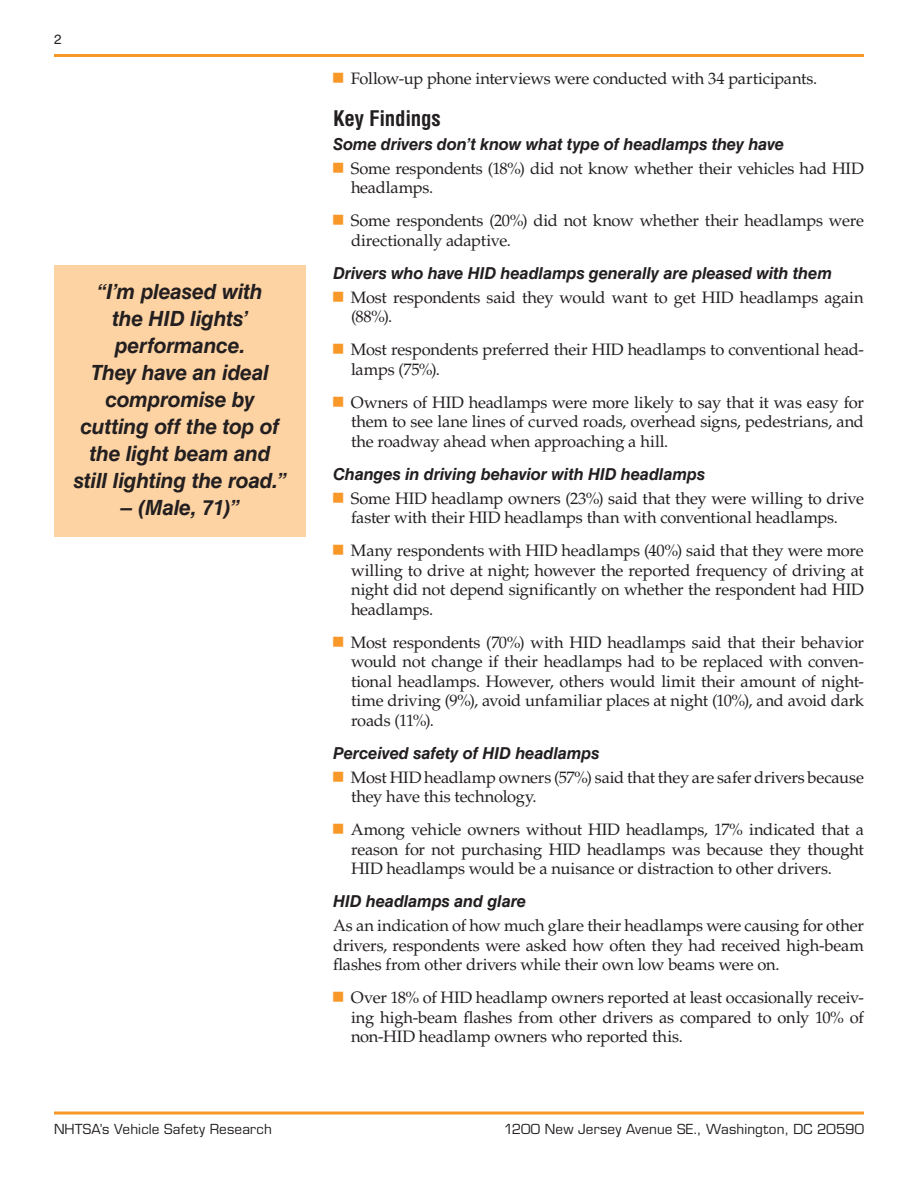
<style>
.page{position:relative;width:918px;height:1188px;background:#fff}
.page>*{position:absolute;margin:0;border:0;box-sizing:border-box;transform-origin:0 0}
.Pull_Quote{font:italic 700 21px/27px "Helvetica LT Std";letter-spacing:-.015em;color:#231f20;text-align:center}
.HeadA{font:700 condensed 21px "Helvetica LT Std";letter-spacing:-.01em;color:#231f20}
.Bullet_1{font:16.5px/19.5px "Palatino LT Std";letter-spacing:-.015em;color:#231f20}
.HeadB{font:italic 700 16.5px "Helvetica LT Std";letter-spacing:-.01em;color:#231f20}
.Body{font:16.5px/19.5px "Palatino LT Std";letter-spacing:-.015em;color:#231f20;text-align:justify}
.t1{font:13.5px "Eurostile LT Std";letter-spacing:.01em;color:#231f20}
</style>
<div class="page">
<hr style="left:54px;top:54px;width:810px;height:3px;background:#f89828">
<hr style="left:54px;top:1112px;width:810px;height:2px;background:#f89828">
<div style="left:54px;top:266px;width:252px;height:271px;background:#fed3a3"></div>
<p class="Pull_Quote" style="left:74px;top:277px;width:214px">“I’m pleased with<br>the HID lights’ performance.<br>They have an ideal compromise by cutting off the top of the light beam and still lighting the road.”</p>
<p class="Pull_Quote" style="left:120px;top:493px;width:121px">– (Male, 71)”</p>
<p class="Bullet_1" style="left:333px;top:69px;width:486px"><sup>■</sup> Follow-up phone interviews were conducted with 34 participants.</p>
<p class="HeadA" style="left:333px;top:105px;width:109px">Key Findings</p>
<p class="HeadB" style="left:333px;top:134px;width:453px">Some drivers don’t know what type of headlamps they have</p>
<p class="Bullet_1" style="left:351px;top:159px;width:514px;text-indent:-18px"><sup>■</sup> Some respondents (18%) did not know whether their vehicles had HID headlamps.</p>
<p class="Bullet_1" style="left:351px;top:211px;width:514px;text-indent:-18px"><sup>■</sup> Some respondents (20%) did not know whether their headlamps were directionally adaptive.</p>
<p class="HeadB" style="left:333px;top:263px;width:501px">Drivers who have HID headlamps generally are pleased with them</p>
<p class="Bullet_1" style="left:351px;top:288px;width:514px;text-indent:-18px"><sup>■</sup> Most respondents said they would want to get HID headlamps again (88%).</p>
<p class="Bullet_1" style="left:351px;top:340px;width:514px;text-indent:-18px"><sup>■</sup> Most respondents preferred their HID headlamps to conventional head&shy;lamps (75%).</p>
<p class="Bullet_1" style="left:351px;top:393px;width:515px;text-align:justify;text-indent:-18px"><sup>■</sup> Owners of HID headlamps were more likely to say that it was easy for them to see lane lines of curved roads, overhead signs, pedestrians, and the roadway ahead when approaching a hill.</p>
<p class="HeadB" style="left:333px;top:464px;width:373px">Changes in driving behavior with HID headlamps</p>
<p class="Bullet_1" style="left:333px;top:489px;width:533px;text-align:center"><sup>■</sup> Some HID headlamp owners (23%) said that they were willing to drive faster with their HID headlamps than with conventional headlamps.</p>
<p class="Bullet_1" style="left:351px;top:541px;width:515px;text-align:justify;text-indent:-18px"><sup>■</sup> Many respondents with HID headlamps (40%) said that they were more willing to drive at night; however the reported frequency of driving at night did not depend significantly on whether the respondent had HID headlamps.</p>
<p class="Bullet_1" style="left:351px;top:633px;width:515px;text-align:justify;text-indent:-18px"><sup>■</sup> Most respondents (70%) with HID headlamps said that their behavior would not change if their headlamps had to be replaced with conven&shy;tional headlamps. However, others would limit their amount of night&shy;time driving (9%), avoid unfamiliar places at night (10%), and avoid dark roads (11%).</p>
<p class="HeadB" style="left:333px;top:743px;width:268px">Perceived safety of HID headlamps</p>
<p class="Bullet_1" style="left:351px;top:768px;width:515px;text-indent:-18px"><sup>■</sup> Most HID headlamp owners (57%) said that they are safer drivers because they have this technology.</p>
<p class="Bullet_1" style="left:351px;top:820px;width:514px;text-align:justify;text-indent:-18px"><sup>■</sup> Among vehicle owners without HID headlamps, 17% indicated that a reason for not purchasing HID headlamps was because they thought HID headlamps would be a nuisance or distraction to other drivers.</p>
<p class="HeadB" style="left:333px;top:892px;width:195px">HID headlamps and glare</p>
<p class="Body" style="left:333px;top:916px;width:532px">As an indication of how much glare their headlamps were causing for other drivers, respondents were asked how often they had received high-beam flashes from other drivers while their own low beams were on.</p>
<p class="Bullet_1" style="left:351px;top:988px;width:515px;text-align:justify;text-indent:-18px"><sup>■</sup> Over 18% of HID headlamp owners reported at least occasionally receiv&shy;ing high-beam flashes from other drivers as compared to only 10% of non-HID headlamp owners who reported this.</p>
<p class="t1" style="left:54px;top:1121px;width:220px">NHTSA’s Vehicle Safety Research</p>
<p class="t1" style="left:504px;top:1121px;width:362px">1200 New Jersey Avenue SE., Washington, DC 20590</p>
</div>
